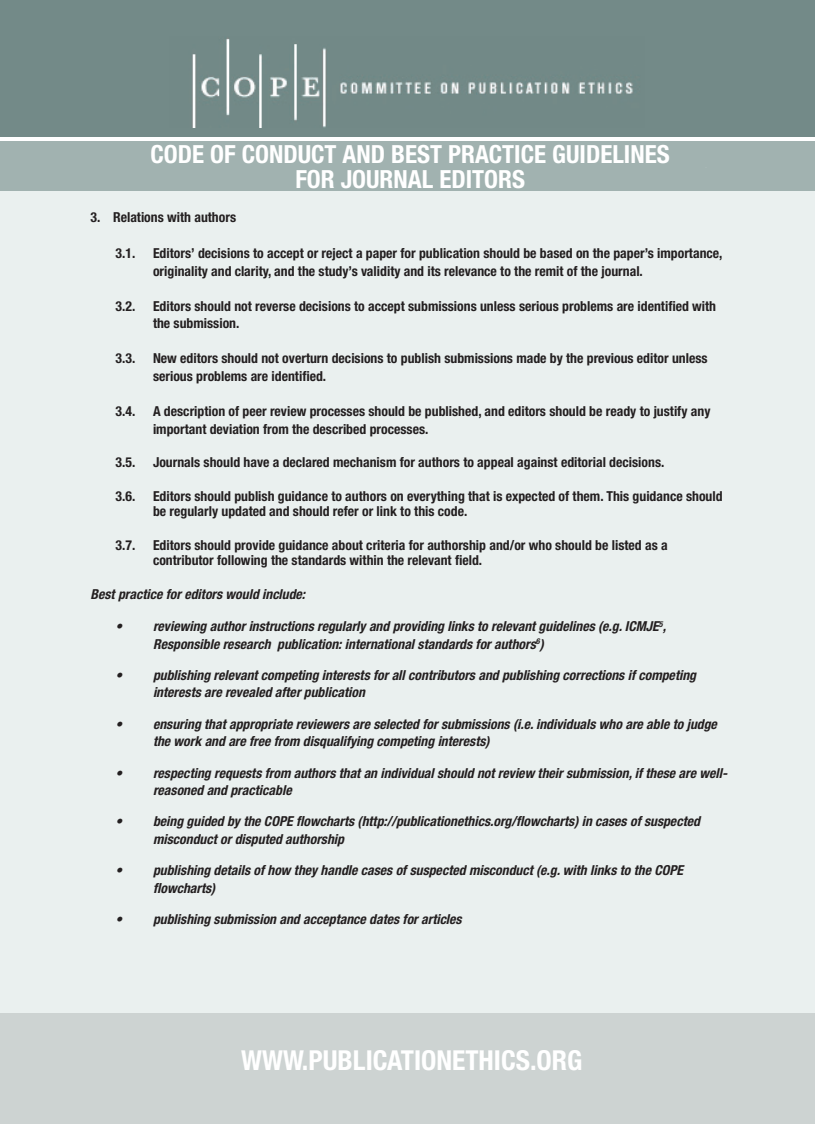
<style>
.page{position:relative;width:815px;height:1124px;background:#fff}
.page>*{position:absolute;margin:0;border:0;box-sizing:border-box;transform-origin:0 0}
.t1{font:700 condensed 27.5px "Helvetica Neue LT Std";color:#fff}
.t2{font:700 condensed 25px "Helvetica Neue LT Std";color:#fff}
.Text{font:700 condensed 13.75px/17.5px "Helvetica Neue LT Std";color:#231f20}
.Bullets{font:italic 700 condensed 13.75px/17.5px "Helvetica Neue LT Std";color:#231f20}
.Text-2{font:italic 700 condensed 13.75px "Helvetica Neue LT Std";color:#231f20}
.Numbered_list{font:700 condensed 13.75px "Helvetica Neue LT Std";color:#231f20}
</style>
<div class="page">
<div style="left:0;top:0;width:815px;height:136px;background:#738a88"></div>
<div style="left:0;top:141px;width:815px;height:50px;background:#a1b2b0"></div>
<div style="left:0;top:1012px;width:814px;height:111px;background:#cdd3d2"></div>
<div style="left:0;top:191px;width:815px;height:821px;background:#eaf0ef"></div>
<img style="left:192px;top:38px;width:441px;height:90px">
<p class="t2" style="left:151px;top:138px;width:521px">CODE OF CONDUCT AND BEST PRACTICE GUIDELINES</p>
<p class="t2" style="left:295px;top:163px;width:231px">FOR JOURNAL EDITORS</p>
<p class="Numbered_list" style="left:91px;top:209px;width:147px">3. Relations with authors</p>
<p class="Text" style="left:116px;top:244px;width:21px">3.1.</p>
<p class="Text" style="left:153px;top:244px;width:571px">Editors’ decisions to accept or reject a paper for publication should be based on the paper’s importance, originality and clarity, and the study’s validity and its relevance to the remit of the journal.</p>
<p class="Text" style="left:116px;top:297px;width:21px">3.2.</p>
<p class="Text" style="left:153px;top:297px;width:565px">Editors should not reverse decisions to accept submissions unless serious problems are identified with the submission.</p>
<p class="Text" style="left:116px;top:349px;width:21px">3.3.</p>
<p class="Text" style="left:153px;top:349px;width:556px">New editors should not overturn decisions to publish submissions made by the previous editor unless serious problems are identified.</p>
<p class="Text" style="left:116px;top:402px;width:21px">3.4.</p>
<p class="Text" style="left:153px;top:402px;width:559px">A description of peer review processes should be published, and editors should be ready to justify any important deviation from the described processes.</p>
<p class="Text" style="left:116px;top:453px;width:21px">3.5.</p>
<p class="Text" style="left:153px;top:453px;width:513px">Journals should have a declared mechanism for authors to appeal against editorial decisions.</p>
<p class="Text" style="left:116px;top:487px;width:21px">3.6.</p>
<p class="Text" style="left:153px;top:488px;width:571px;line-height:15px">Editors should publish guidance to authors on everything that is expected of them. This guidance should be regularly updated and should refer or link to this code.</p>
<p class="Text" style="left:116px;top:536px;width:21px">3.7.</p>
<p class="Text" style="left:153px;top:537px;width:516px;line-height:15px">Editors should provide guidance about criteria for authorship and/or who should be listed as a contributor following the standards within the relevant field.</p>
<p class="Text-2" style="left:91px;top:585px;width:216px">Best practice for editors would include:</p>
<p class="Bullets" style="left:153px;top:617px;width:515px;text-indent:-38px">• reviewing author instructions regularly and providing links to relevant guidelines (e.g. ICMJE<sup>5</sup>,<br>Responsible research publication: international standards for authors<sup>6</sup>)</p>
<p class="Bullets" style="left:153px;top:666px;width:545px;text-indent:-38px">• publishing relevant competing interests for all contributors and publishing corrections if competing interests are revealed after publication</p>
<p class="Bullets" style="left:153px;top:715px;width:565px;text-indent:-38px">• ensuring that appropriate reviewers are selected for submissions (i.e. individuals who are able to judge the work and are free from disqualifying competing interests)</p>
<p class="Bullets" style="left:153px;top:763px;width:576px;text-indent:-38px">• respecting requests from authors that an individual should not review their submission, if these are well&shy;reasoned and practicable</p>
<p class="Bullets" style="left:153px;top:812px;width:548px;text-indent:-38px">• being guided by the COPE flowcharts (http://publicationethics.org/flowcharts) in cases of suspected misconduct or disputed authorship</p>
<p class="Bullets" style="left:153px;top:861px;width:532px;text-indent:-38px">• publishing details of how they handle cases of suspected misconduct (e.g. with links to the COPE flowcharts)</p>
<p class="Bullets" style="left:116px;top:910px;width:348px">• publishing submission and acceptance dates for articles</p>
<p class="t1" style="left:241px;top:1043px;width:343px">WWW.PUBLICATIONETHICS.ORG</p>
</div>
